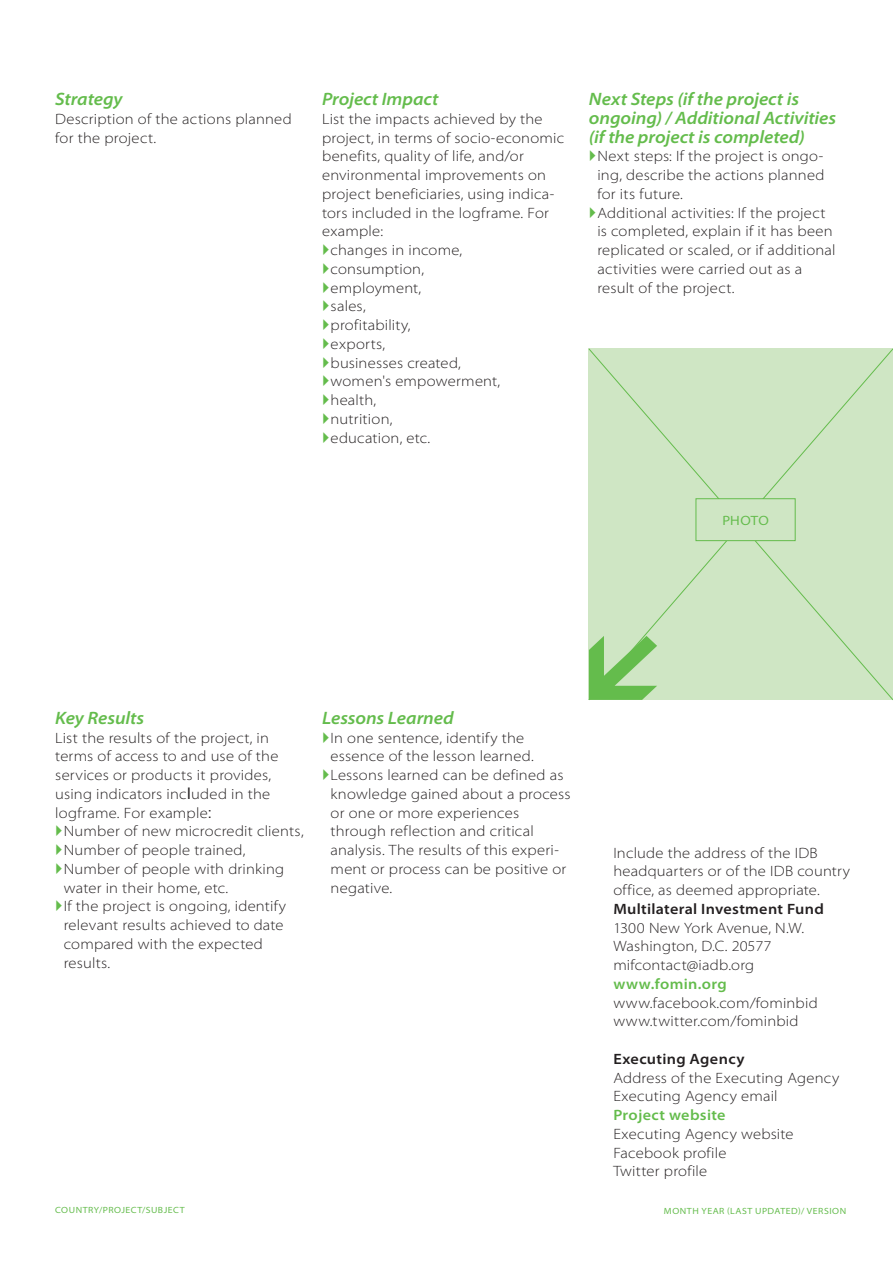
<style>
.page{position:relative;width:893px;height:1263px;background:#fff}
.page>*{position:absolute;margin:0;border:0;box-sizing:border-box;transform-origin:0 0}
.T2{font:italic 600 semi-expanded 18px/18.8px "Myriad Pro";letter-spacing:-.005em;color:#64bc4c}
.T2-2{font:300 semi-expanded 15px/18.8px "Myriad Pro";letter-spacing:.015em;color:#231f20}
.t1{font:600 semi-expanded 15px "Myriad Pro";letter-spacing:.02em;color:#231f20}
.t2{font:600 semi-expanded 15px "Myriad Pro";letter-spacing:.02em;color:#64bc4c}
.T2-3{font:semi-expanded 13.5px "Myriad Pro";letter-spacing:.01em;color:#64bc4c}
.t3{font:semi-expanded 9px "Myriad Pro";letter-spacing:.06em;color:#64bc4c}
.s1{font-family:"Lucida Grande";font-weight:400;font-stretch:normal}
</style>
<div class="page">
<div style="left:588px;top:348px;width:305px;height:352px;background:#cfe6c4"></div>
<div style="left:696px;top:499px;width:99px;height:42px;background:#cfe6c4"></div>
<div style="left:696px;top:498px;width:99px;height:43px;border:1px solid #64bc4c"></div>
<div style="left:589px;top:635px;width:68px;height:65px;background:#cfe6c4"></div>
<p class="T2" style="left:55px;top:90px;width:69px">Strategy</p>
<p class="T2-2" style="left:55px;top:110px;width:238px">Description of the actions planned for the project.</p>
<p class="T2" style="left:322px;top:90px;width:118px">Project Impact</p>
<p class="T2-2" style="left:322px;top:110px;width:244px">List the impacts achieved by the project, in terms of socio-economic benefits, quality of life, and/or environmental improvements on project beneficiaries, using indica&shy;tors included in the logframe. For example:</p>
<p class="T2-2" style="left:331px;top:241px;width:133px">changes in income,</p>
<p class="T2-2" style="left:331px;top:260px;width:95px">consumption,</p>
<p class="T2-2" style="left:331px;top:278px;width:92px">employment,</p>
<p class="T2-2" style="left:331px;top:297px;width:37px">sales,</p>
<p class="T2-2" style="left:331px;top:316px;width:82px">profitability,</p>
<p class="T2-2" style="left:331px;top:335px;width:56px">exports,</p>
<p class="T2-2" style="left:331px;top:353px;width:132px">businesses created,</p>
<p class="T2-2" style="left:331px;top:372px;width:171px">women's empowerment,</p>
<p class="T2-2" style="left:331px;top:391px;width:47px">health,</p>
<p class="T2-2" style="left:331px;top:410px;width:63px">nutrition,</p>
<p class="T2-2" style="left:331px;top:428px;width:101px">education, etc.</p>
<p class="T2" style="left:589px;top:90px;width:249px">Next Steps (if the project is ongoing) / Additional Activities (if the project is completed)</p>
<p class="T2-2" style="left:597px;top:147px;width:229px;text-align:justify">Next steps: If the project is ongo&shy;ing, describe the actions planned for its future.</p>
<p class="T2-2" style="left:597px;top:203px;width:240px">Additional activities: If the project is completed, explain if it has been replicated or scaled, or if additional activities were carried out as a result of the project.</p>
<p class="T2-3" style="left:722px;top:513px;width:48px">PHOTO</p>
<p class="T2" style="left:55px;top:709px;width:90px">Key Results</p>
<p class="T2-2" style="left:55px;top:728px;width:225px">List the results of the project, in terms of access to and use of the services or products it provides, using indicators inc<span class="s1">l</span>uded in the logframe. For example<span class="s1">:</span></p>
<p class="T2-2" style="left:64px;top:822px;width:241px">Number of new microcredit clients,</p>
<p class="T2-2" style="left:64px;top:841px;width:183px">Number of people trained,</p>
<p class="T2-2" style="left:64px;top:860px;width:222px">Number of people with drinking water in their home, etc.</p>
<p class="T2-2" style="left:64px;top:897px;width:224px">If the project is ongoing, identify relevant results achieved to date compared with the expected results.</p>
<p class="T2" style="left:322px;top:709px;width:133px">Lessons Learned</p>
<p class="T2-2" style="left:331px;top:728px;width:205px">In one sentence, identify the essence of the lesson learned.</p>
<p class="T2-2" style="left:331px;top:766px;width:241px">Lessons learned can be defined as knowledge gained about a process or one or more experiences through reflection and critical analysis. The results of this experi&shy;ment or process can be positive or negative.</p>
<p class="T2-2" style="left:613px;top:843px;width:238px">Include the address of the IDB headquarters or of the IDB country office, as deemed appropriate.</p>
<p class="t1" style="left:613px;top:900px;width:212px">Multilateral Investment Fund</p>
<p class="T2-2" style="left:613px;top:918px;width:192px">1300 New York Avenue, N.W.</p>
<p class="T2-2" style="left:613px;top:937px;width:159px">Washington, D.C. 20577</p>
<p class="T2-2" style="left:613px;top:956px;width:142px">mifcontact@iadb.org</p>
<p class="t2" style="left:613px;top:975px;width:115px">www.fomin.org</p>
<p class="T2-2" style="left:613px;top:993px;width:206px">www.facebook.com/fominbid</p>
<p class="T2-2" style="left:613px;top:1012px;width:187px">www.twitter.com/fominbid</p>
<p class="t1" style="left:613px;top:1050px;width:133px">Executing Agency</p>
<p class="T2-2" style="left:613px;top:1068px;width:227px">Address of the Executing Agency</p>
<p class="T2-2" style="left:613px;top:1087px;width:166px">Executing Agency email</p>
<p class="t2" style="left:613px;top:1107px;width:114px">Project website</p>
<p class="T2-2" style="left:613px;top:1125px;width:182px">Executing Agency website</p>
<p class="T2-2" style="left:613px;top:1143px;width:115px">Facebook profile</p>
<p class="T2-2" style="left:613px;top:1162px;width:95px">Twitter profile</p>
<p class="t3" style="left:55px;top:1205px;width:131px">COUNTRY/PROJECT/SUBJECT</p>
<p class="t3" style="left:664px;top:1205px;width:184px">MONTH YEAR (LAST UPDATED)/ VERSION</p>
</div>
